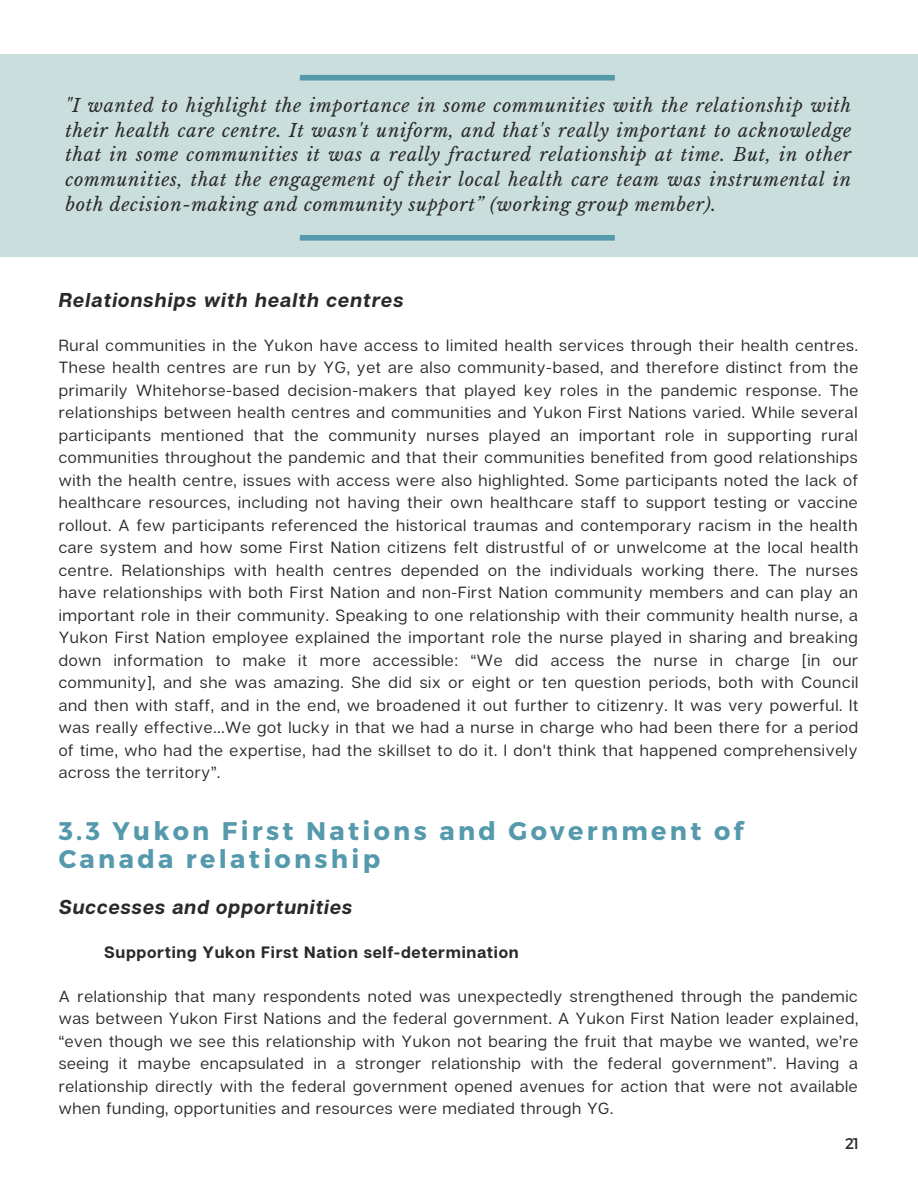
<style>
.page{position:relative;width:918px;height:1188px;background:#fff}
.page>*{position:absolute;margin:0;border:0;box-sizing:border-box;transform-origin:0 0}
.t1{font:700 25.5px/28.2px "Montserrat";letter-spacing:.13em;color:#549aac}
.t2{font:italic 700 20.1px "Articulat CF";letter-spacing:.045em;color:#2a2a2a}
.t3{font:italic 18px/24.8px "Libre Baskerville";letter-spacing:.04em;color:#2a2a2a;text-align:justify}
.t4{font:700 16.5px "Articulat CF";letter-spacing:.04em;color:#2a2a2a}
.t5{font:16.2px/22.5px "Articulat CF";letter-spacing:.04em;color:#2a2a2a;text-align:justify}
.t6{font:15.45px "Montserrat";color:#2a2a2a}
</style>
<div class="page">
<div style="left:0;top:55px;width:918px;height:202px;background:#c9dedd"></div>
<div style="left:300px;top:75px;width:315px;height:6px;background:#549aac"></div>
<div style="left:300px;top:235px;width:315px;height:6px;background:#549aac"></div>
<p class="t3" style="left:65px;top:93px;width:788px">"I wanted to highlight the importance in some communities with the relationship with their health care centre. It wasn't uniform, and that's really important to acknowledge that in some communities it was a really fractured relationship at time. But, in other communities, that the engagement of their local health care team was instrumental in both decision-making and community support” (working group member).</p>
<p class="t2" style="left:59px;top:287px;width:347px">Relationships with health centres</p>
<p class="t5" style="left:59px;top:333px;width:801px">Rural communities in the Yukon have access to limited health services through their health centres.<br>These health centres are run by YG, yet are also community-based, and therefore distinct from the primarily Whitehorse-based decision-makers that played key roles in the pandemic response. The relationships between health centres and communities and Yukon First Nations varied. While several participants mentioned that the community nurses played an important role in supporting rural communities throughout the pandemic and that their communities benefited from good relationships with the health centre, issues with access were also highlighted. Some participants noted the lack of healthcare resources, including not having their own healthcare staff to support testing or vaccine rollout. A few participants referenced the historical traumas and contemporary racism in the health care system and how some First Nation citizens felt distrustful of or unwelcome at the local health centre. Relationships with health centres depended on the individuals working there. The nurses have relationships with both First Nation and non-First Nation community members and can play an important role in their community. Speaking to one relationship with their community health nurse, a Yukon First Nation employee explained the important role the nurse played in sharing and breaking down information to make it more accessible: “We did access the nurse in charge [in our community], and she was amazing. She did six or eight or ten question periods, both with Council and then with staff, and in the end, we broadened it out further to citizenry. It was very powerful. It was really effective…We got lucky in that we had a nurse in charge who had been there for a period of time, who had the expertise, had the skillset to do it. I don't think that happened comprehensively across the territory”.</p>
<p class="t1" style="left:59px;top:815px;width:686px">3.3 Yukon First Nations and Government of<br>Canada relationship</p>
<p class="t2" style="left:59px;top:894px;width:295px">Successes and opportunities</p>
<p class="t4" style="left:104px;top:942px;width:416px">Supporting Yukon First Nation self-determination</p>
<p class="t5" style="left:59px;top:984px;width:801px">A relationship that many respondents noted was unexpectedly strengthened through the pandemic was between Yukon First Nations and the federal government. A Yukon First Nation leader explained, “even though we see this relationship with Yukon not bearing the fruit that maybe we wanted, we’re seeing it maybe encapsulated in a stronger relationship with the federal government”. Having a relationship directly with the federal government opened avenues for action that were not available when funding, opportunities and resources were mediated through YG.</p>
<p class="t6" style="left:845px;top:1133px;width:16px">21</p>
</div>
